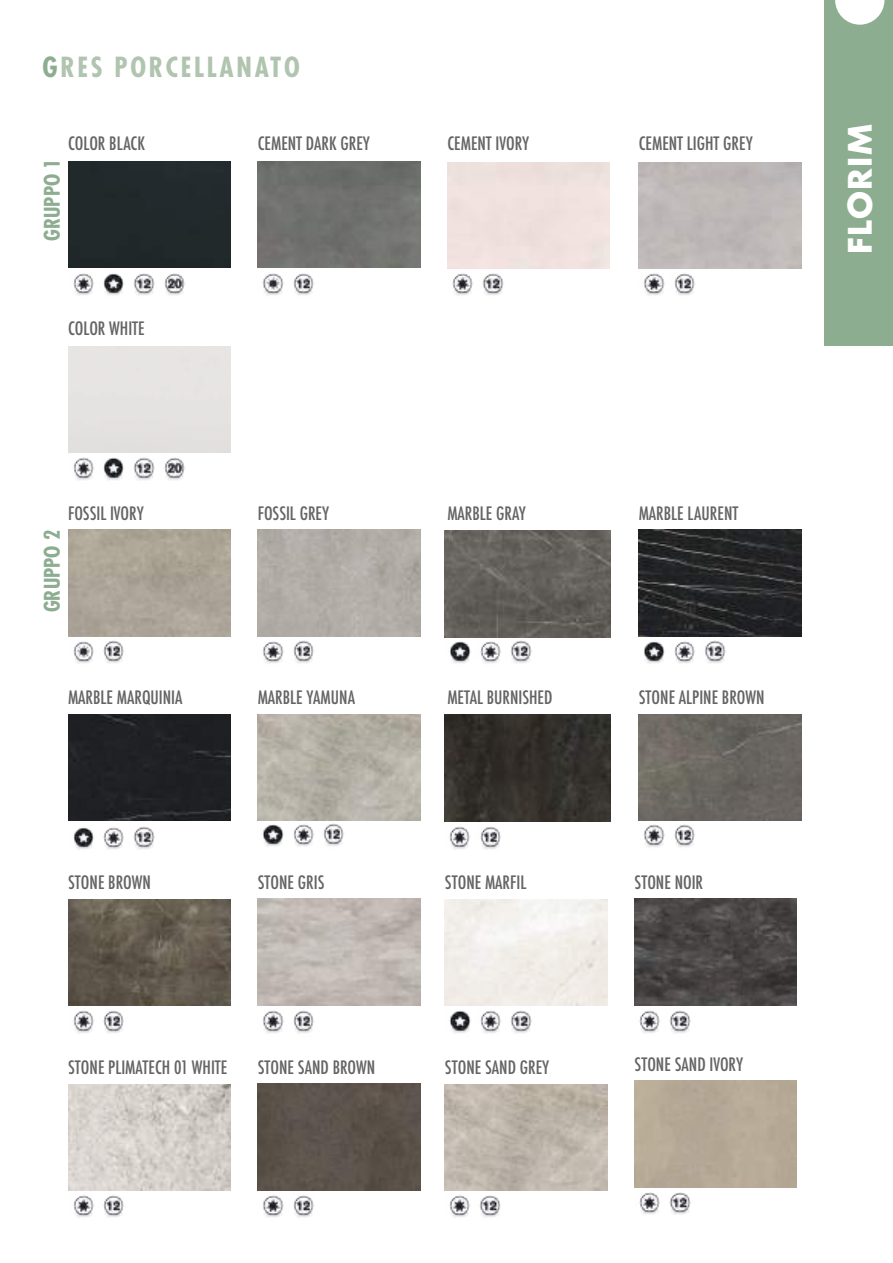
<style>
.page{position:relative;width:893px;height:1263px;background:#fff}
.page>*{position:absolute;margin:0;border:0;box-sizing:border-box;transform-origin:0 0}
.t1{font:700 31.5px "Futura Std";letter-spacing:.04em;color:#fff}
.t2{font:700 condensed 27px "Futura Std";letter-spacing:.1em;color:#b0c4af}
.t3{font:700 condensed 21px "Futura Std";color:#8dad90}
.t4{font:500 condensed 18px "Futura";color:#656365}
.s1{color:#8dad90}
</style>
<div class="page">
<div style="left:825px;top:0;width:68px;height:346px;background:#8dad90"></div>
<svg style="left:835px;top:0;width:49px;height:25px"></svg>
<img style="left:639px;top:530px;width:162px;height:106px">
<img style="left:445px;top:530px;width:166px;height:107px">
<img style="left:68px;top:636px;width:61px;height:28px">
<img style="left:258px;top:636px;width:60px;height:28px">
<img style="left:445px;top:636px;width:91px;height:28px">
<img style="left:258px;top:820px;width:91px;height:27px">
<img style="left:639px;top:636px;width:91px;height:28px">
<img style="left:73px;top:826px;width:82px;height:24px">
<div style="left:68px;top:162px;width:162px;height:106px;background:#21292b"></div>
<img style="left:258px;top:162px;width:162px;height:106px">
<img style="left:262px;top:273px;width:52px;height:23px">
<img style="left:73px;top:273px;width:112px;height:23px">
<img style="left:447px;top:268px;width:61px;height:28px">
<img style="left:639px;top:268px;width:60px;height:28px">
<img style="left:68px;top:1190px;width:61px;height:28px">
<img style="left:258px;top:1190px;width:60px;height:28px">
<img style="left:444px;top:1190px;width:61px;height:28px">
<img style="left:73px;top:1010px;width:51px;height:23px">
<img style="left:262px;top:1010px;width:52px;height:23px">
<img style="left:450px;top:1010px;width:82px;height:23px">
<img style="left:639px;top:1010px;width:52px;height:23px">
<img style="left:634px;top:1187px;width:61px;height:28px">
<img style="left:449px;top:826px;width:52px;height:23px">
<img style="left:639px;top:820px;width:60px;height:27px">
<img style="left:73px;top:457px;width:112px;height:23px">
<img style="left:68px;top:1084px;width:162px;height:106px">
<div style="left:258px;top:1084px;width:162px;height:106px;background:#5b524a"></div>
<img style="left:68px;top:899px;width:162px;height:107px">
<img style="left:634px;top:899px;width:163px;height:106px">
<img style="left:639px;top:714px;width:162px;height:106px">
<div style="left:68px;top:714px;width:162px;height:106px;background:#1f2024"></div>
<img style="left:445px;top:714px;width:166px;height:108px">
<h2 class="t2" style="left:43px;top:55px;width:259px"><span class="s1">G</span>RES PORCELLANATO</h2>
<p class="t3" style="left:43px;top:241px;width:84px;rotate:-90deg">GRUPPO 1</p>
<p class="t4" style="left:68px;top:135px;width:78px">COLOR BLACK</p>
<p class="t4" style="left:258px;top:135px;width:114px">CEMENT DARK GREY</p>
<p class="t4" style="left:447px;top:135px;width:83px">CEMENT IVORY</p>
<p class="t4" style="left:639px;top:135px;width:115px">CEMENT LIGHT GREY</p>
<p class="t4" style="left:68px;top:319px;width:78px">COLOR WHITE</p>
<p class="t3" style="left:43px;top:612px;width:84px;rotate:-90deg">GRUPPO 2</p>
<p class="t4" style="left:68px;top:505px;width:77px">FOSSIL IVORY</p>
<p class="t4" style="left:258px;top:505px;width:73px">FOSSIL GREY</p>
<p class="t4" style="left:447px;top:505px;width:80px">MARBLE GRAY</p>
<p class="t4" style="left:639px;top:505px;width:101px">MARBLE LAURENT</p>
<p class="t4" style="left:68px;top:689px;width:116px">MARBLE MARQUINIA</p>
<p class="t4" style="left:258px;top:689px;width:99px">MARBLE YAMUNA</p>
<p class="t4" style="left:447px;top:689px;width:107px">METAL BURNISHED</p>
<p class="t4" style="left:639px;top:689px;width:127px">STONE ALPINE BROWN</p>
<p class="t4" style="left:68px;top:874px;width:84px">STONE BROWN</p>
<p class="t4" style="left:445px;top:874px;width:83px">STONE MARFIL</p>
<p class="t4" style="left:258px;top:874px;width:68px">STONE GRIS</p>
<p class="t4" style="left:634px;top:874px;width:70px">STONE NOIR</p>
<p class="t4" style="left:68px;top:1058px;width:161px">STONE PLIMATECH 01 WHITE</p>
<p class="t4" style="left:445px;top:1058px;width:106px">STONE SAND GREY</p>
<p class="t4" style="left:258px;top:1058px;width:119px">STONE SAND BROWN</p>
<p class="t4" style="left:634px;top:1056px;width:110px">STONE SAND IVORY</p>
<h1 class="t1" style="left:843px;top:254px;width:131px;rotate:-90deg">FLORIM</h1>
</div>
